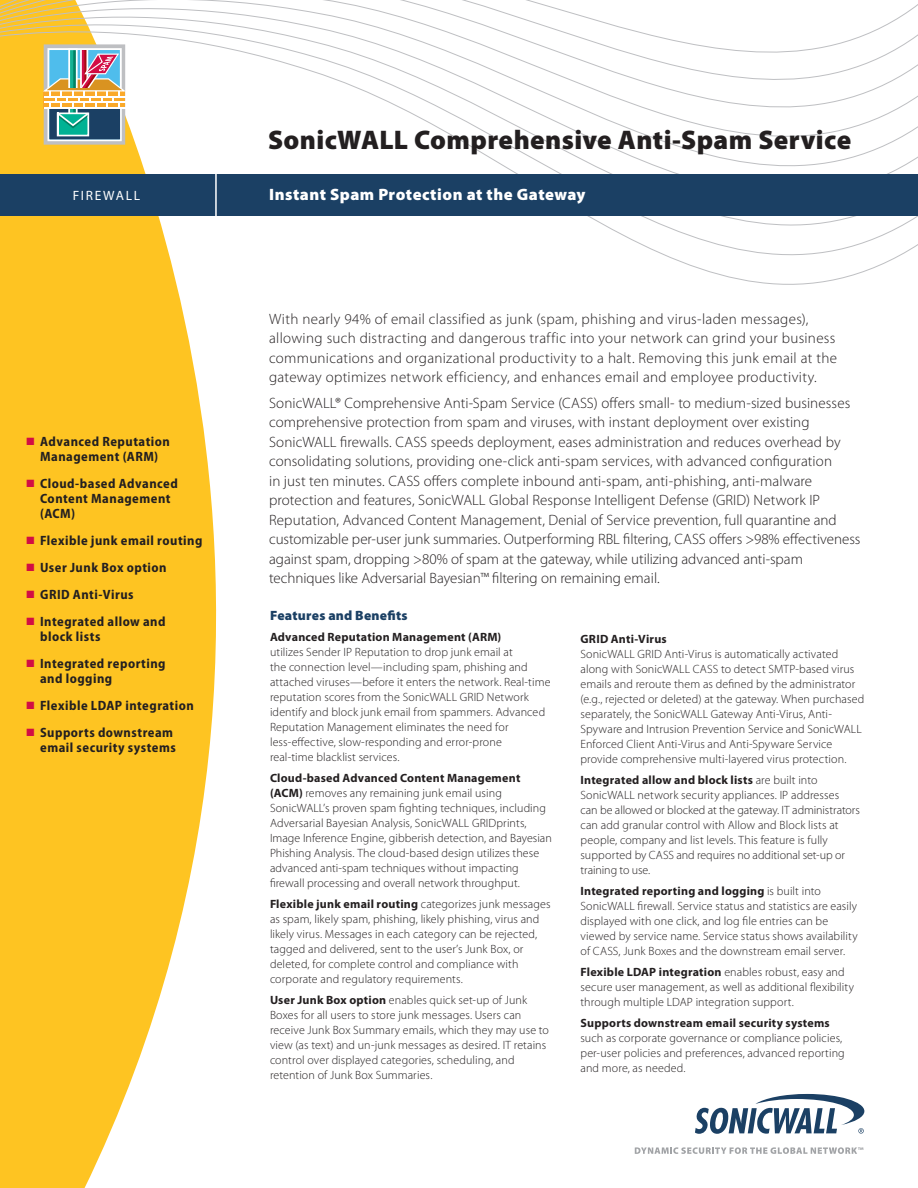
<style>
.page{position:relative;width:918px;height:1188px;background:#fff}
.page>*{position:absolute;margin:0;border:0;box-sizing:border-box;transform-origin:0 0}
.Body_paragraphs{font:900 27px "Myriad Pro";letter-spacing:.015em;color:#231f20}
.t1{font:900 16.5px "Myriad Pro";letter-spacing:.03em;color:#fff}
.Body_paragraphs-2{font:300 15px/19.5px "Myriad Pro";letter-spacing:.005em;color:#231f20}
.side_bullet_paragrap{font:700 semi-condensed 13.5px/15px "Myriad Pro";letter-spacing:.035em;color:#231f20}
.subhead_-_1st_level{font:900 13.5px "Myriad Pro";letter-spacing:.015em;color:#1b4064}
.t2{font:13.5px "Myriad Pro";letter-spacing:.12em;color:#fff}
.bullet_text_-_pg_2{font:300 12px/15px "Myriad Pro";letter-spacing:.01em;color:#231f20}
.s1{color:#d20d44}
.s2{font-weight:700}
</style>
<div class="page">
<svg style="left:0;top:290px;width:216px;height:898px;background:#feca39"></svg>
<svg style="left:0;top:0;width:918px;height:290px"></svg>
<div style="left:216px;top:175px;width:702px;height:41px;background:#1b4064"></div>
<div style="left:0;top:175px;width:216px;height:41px;background:#1b4064"></div>
<hr style="left:215px;top:174px;width:2px;height:43px;background:#fff">
<svg style="left:695px;top:1094px;width:169px;height:40px"></svg>
<svg style="left:635px;top:1147px;width:228px;height:7px"></svg>
<svg style="left:44px;top:44px;width:81px;height:101px"></svg>
<div style="left:47px;top:48px;width:75px;height:93px;border:2px solid #fff"></div>
<div style="left:49px;top:97px;width:71px;height:42px;background:#1b4064"></div>
<div style="left:58px;top:113px;width:30px;height:23px;background:#00b294"></div>
<div style="left:57px;top:113px;width:32px;height:23px;border:2px solid #fff"></div>
<hr style="left:57px;top:113px;width:2px;height:23px;background:#fff">
<div style="left:69px;top:50px;width:8px;height:38px;background:#14b294"></div>
<hr style="left:73px;top:50px;width:4px;height:38px;background:#02876a">
<div style="left:68px;top:48px;width:10px;height:41px;border:2px solid #fff"></div>
<div style="left:81px;top:50px;width:6px;height:37px;background:#d20d44"></div>
<hr style="left:84px;top:50px;width:3px;height:36px;background:#a70a12">
<hr style="left:80px;top:50px;width:2px;height:38px;background:#fff">
<hr style="left:86px;top:50px;width:2px;height:37px;background:#fff">
<svg style="left:41px;top:53px;width:85px;height:77px"></svg>
<p class="Body_paragraphs" style="left:268px;top:124px;width:585px">SonicWALL Comprehensive Anti-Spam Service</p>
<p class="t2" style="left:73px;top:188px;width:69px">FIREWALL</p>
<p class="t1" style="left:269px;top:185px;width:318px">Instant Spam Protection at the Gateway</p>
<p class="side_bullet_paragrap" style="left:27px;top:434px;width:145px;text-align:center"><span class="s1">■</span> Advanced Reputation<br>Management (ARM)</p>
<p class="side_bullet_paragrap" style="left:40px;top:476px;width:139px;text-indent:-14px"><span class="s1">■</span> Cloud-based Advanced<br>Content Management (ACM)</p>
<p class="side_bullet_paragrap" style="left:27px;top:533px;width:177px"><span class="s1">■</span> Flexible junk email routing</p>
<p class="side_bullet_paragrap" style="left:27px;top:560px;width:141px"><span class="s1">■</span> User Junk Box option</p>
<p class="side_bullet_paragrap" style="left:27px;top:587px;width:109px"><span class="s1">■</span> GRID Anti-Virus</p>
<p class="side_bullet_paragrap" style="left:40px;top:614px;width:127px;text-indent:-14px"><span class="s1">■</span> Integrated allow and block lists</p>
<p class="side_bullet_paragrap" style="left:40px;top:656px;width:127px;text-indent:-14px"><span class="s1">■</span> Integrated reporting and logging</p>
<p class="side_bullet_paragrap" style="left:27px;top:698px;width:169px"><span class="s1">■</span> Flexible LDAP integration</p>
<p class="side_bullet_paragrap" style="left:27px;top:725px;width:151px;text-align:right"><span class="s1">■</span> Supports downstream email security systems</p>
<p class="Body_paragraphs-2" style="left:269px;top:309px;width:569px">With nearly 94% of email classified as junk (spam, phishing and virus-laden messages), allowing such distracting and dangerous traffic into your network can grind your business communications and organizational productivity to a halt. Removing this junk email at the gateway optimizes network efficiency, and enhances email and employee productivity.</p>
<p class="Body_paragraphs-2" style="left:269px;top:393px;width:593px">SonicWALL® Comprehensive Anti-Spam Service (CASS) offers small- to medium-sized businesses comprehensive protection from spam and viruses, with instant deployment over existing SonicWALL firewalls. CASS speeds deployment, eases administration and reduces overhead by consolidating solutions, providing one-click anti-spam services, with advanced configuration<br>in just ten minutes. CASS offers complete inbound anti-spam, anti-phishing, anti-malware protection and features, SonicWALL Global Response Intelligent Defense (GRID) Network IP Reputation, Advanced Content Management, Denial of Service prevention, full quarantine and customizable per-user junk summaries. Outperforming RBL filtering, CASS offers &gt;98% effectiveness against spam, dropping &gt;80% of spam at the gateway, while utilizing advanced anti-spam techniques like Adversarial Bayesian™ filtering on remaining email.</p>
<p class="subhead_-_1st_level" style="left:270px;top:607px;width:139px">Features and Benefits</p>
<p class="bullet_text_-_pg_2" style="left:270px;top:630px;width:282px"><span class="s2">Advanced Reputation Management (ARM)<br></span>utilizes Sender IP Reputation to drop junk email at<br>the connection level—including spam, phishing and attached viruses—before it enters the network. Real-time reputation scores from the SonicWALL GRID Network identify and block junk email from spammers. Advanced Reputation Management eliminates the need for less-effective, slow-responding and error-prone<br>real-time blacklist services.</p>
<p class="bullet_text_-_pg_2" style="left:270px;top:771px;width:283px"><span class="s2">Cloud-based Advanced Content Management (ACM)</span> removes any remaining junk email using SonicWALL’s proven spam fighting techniques, including Adversarial Bayesian Analysis, SonicWALL GRIDprints, Image Inference Engine, gibberish detection, and Bayesian Phishing Analysis. The cloud-based design utilizes these advanced anti-spam techniques without impacting firewall processing and overall network throughput.</p>
<p class="bullet_text_-_pg_2" style="left:270px;top:897px;width:282px"><span class="s2">Flexible junk email routing</span> categorizes junk messages as spam, likely spam, phishing, likely phishing, virus and likely virus. Messages in each category can be rejected, tagged and delivered, sent to the user’s Junk Box, or deleted, for complete control and compliance with corporate and regulatory requirements.</p>
<p class="bullet_text_-_pg_2" style="left:270px;top:993px;width:280px"><span class="s2">User Junk Box option</span> enables quick set-up of Junk Boxes for all users to store junk messages. Users can receive Junk Box Summary emails, which they may use to view (as text) and un-junk messages as desired. IT retains control over displayed categories, scheduling, and retention of Junk Box Summaries.</p>
<p class="bullet_text_-_pg_2" style="left:580px;top:632px;width:285px"><span class="s2">GRID Anti-Virus<br></span>SonicWALL GRID Anti-Virus is automatically activated along with SonicWALL CASS to detect SMTP-based virus emails and reroute them as defined by the administrator (e.g., rejected or deleted) at the gateway. When purchased separately, the SonicWALL Gateway Anti-Virus, Anti-Spyware and Intrusion Prevention Service and SonicWALL Enforced Client Anti-Virus and Anti-Spyware Service provide comprehensive multi-layered virus protection.</p>
<p class="bullet_text_-_pg_2" style="left:580px;top:773px;width:281px"><span class="s2">Integrated allow and block lists</span> are built into SonicWALL network security appliances. IP addresses<br>can be allowed or blocked at the gateway. IT administrators can add granular control with Allow and Block lists at people, company and list levels. This feature is fully supported by CASS and requires no additional set-up or training to use.</p>
<p class="bullet_text_-_pg_2" style="left:580px;top:884px;width:279px"><span class="s2">Integrated reporting and logging</span> is built into SonicWALL firewall. Service status and statistics are easily displayed with one click, and log file entries can be viewed by service name. Service status shows availability of CASS, Junk Boxes and the downstream email server.</p>
<p class="bullet_text_-_pg_2" style="left:580px;top:965px;width:275px"><span class="s2">Flexible LDAP integration</span> enables robust, easy and secure user management, as well as additional flexibility through multiple LDAP integration support.</p>
<p class="bullet_text_-_pg_2" style="left:580px;top:1016px;width:266px"><span class="s2">Supports downstream email security systems </span>such as corporate governance or compliance policies, per-user policies and preferences, advanced reporting and more, as needed.</p>
</div>
